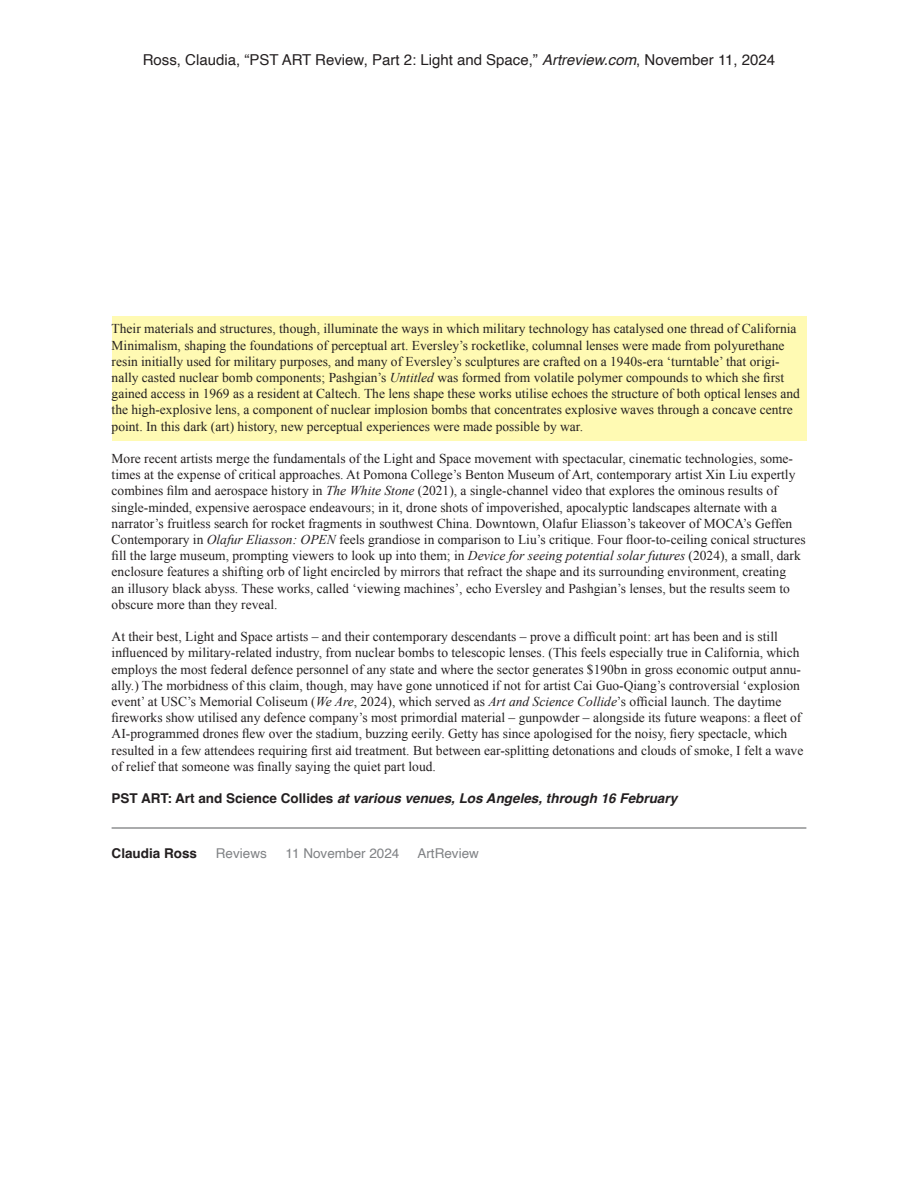
<style>
.page{position:relative;width:918px;height:1188px;background:#fff}
.page>*{position:absolute;margin:0;border:0;box-sizing:border-box;transform-origin:0 0}
.t1{font:15px "Helvetica";color:#231f20}
.t2{font:13.5px/16.2px "Times New Roman";color:#231f20}
.t3{font:italic 700 13.5px "Helvetica";color:#231f20}
.t4{font:13.5px "Helvetica";color:#808285}
.t5{font:700 13.5px "Helvetica";color:#231f20}
.s1{font-style:italic}
.s2{font-style:normal}
</style>
<div class="page">
<div style="left:112px;top:317px;width:694px;height:124px;background:#fffab3"></div>
<hr style="left:112px;top:828px;width:694px;height:1px;background:#57585a">
<p class="t1" style="left:143px;top:48px;width:634px">Ross, Claudia, “PST ART Review, Part 2: Light and Space,” <span class="s1">Artreview.com</span>, November 11, 2024</p>
<p class="t2" style="left:112px;top:321px;width:690px">Their materials and structures, though, illuminate the ways in which military technology has catalysed one thread of California Minimalism, shaping the foundations of perceptual art. Eversley’s rocketlike, columnal lenses were made from polyurethane resin initially used for military purposes, and many of Eversley’s sculptures are crafted on a 1940s-era ‘turntable’ that origi&shy;nally casted nuclear bomb components; Pashgian’s <span class="s1">Untitled</span> was formed from volatile polymer compounds to which she first gained access in 1969 as a resident at Caltech. The lens shape these works utilise echoes the structure of both optical lenses and the high-explosive lens, a component of nuclear implosion bombs that concentrates explosive waves through a concave centre point. In this dark (art) history, new perceptual experiences were made possible by war.</p>
<p class="t2" style="left:112px;top:450px;width:696px">More recent artists merge the fundamentals of the Light and Space movement with spectacular, cinematic technologies, some&shy;times at the expense of critical approaches. At Pomona College’s Benton Museum of Art, contemporary artist Xin Liu expertly combines film and aerospace history in <span class="s1">The White Stone</span> (2021), a single-channel video that explores the ominous results of single-minded, expensive aerospace endeavours; in it, drone shots of impoverished, apocalyptic landscapes alternate with a narrator’s fruitless search for rocket fragments in southwest China. Downtown, Olafur Eliasson’s takeover of MOCA’s Geffen Contemporary in <span class="s1">Olafur Eliasson: OPEN</span> feels grandiose in comparison to Liu’s critique. Four floor-to-ceiling conical structures fill the large museum, prompting viewers to look up into them; in <span class="s1">Device for seeing potential solar futures</span> (2024), a small, dark enclosure features a shifting orb of light encircled by mirrors that refract the shape and its surrounding environment, creating<br>an illusory black abyss. These works, called ‘viewing machines’, echo Eversley and Pashgian’s lenses, but the results seem to obscure more than they reveal.</p>
<p class="t2" style="left:112px;top:628px;width:693px">At their best, Light and Space artists – and their contemporary descendants – prove a difficult point: art has been and is still influenced by military-related industry, from nuclear bombs to telescopic lenses. (This feels especially true in California, which employs the most federal defence personnel of any state and where the sector generates $190bn in gross economic output annu&shy;ally.) The morbidness of this claim, though, may have gone unnoticed if not for artist Cai Guo-Qiang’s controversial ‘explosion event’ at USC’s Memorial Coliseum (<span class="s1">We Are</span>, 2024), which served as <span class="s1">Art and Science Collide</span>’s official launch. The daytime fireworks show utilised any defence company’s most primordial material – gunpowder – alongside its future weapons: a fleet of AI-programmed drones flew over the stadium, buzzing eerily. Getty has since apologised for the noisy, fiery spectacle, which resulted in a few attendees requiring first aid treatment. But between ear-splitting detonations and clouds of smoke, I felt a wave of relief that someone was finally saying the quiet part loud.</p>
<p class="t3" style="left:112px;top:790px;width:567px"><span class="s2">PST ART: Art and Science Collides</span> at various venues, Los Angeles, through 16 February</p>
<p class="t5" style="left:112px;top:845px;width:87px">Claudia Ross</p>
<p class="t4" style="left:216px;top:843px;width:53px">Reviews</p>
<p class="t4" style="left:286px;top:843px;width:115px">11 November 2024</p>
<p class="t4" style="left:417px;top:843px;width:63px">ArtReview</p>
</div>
